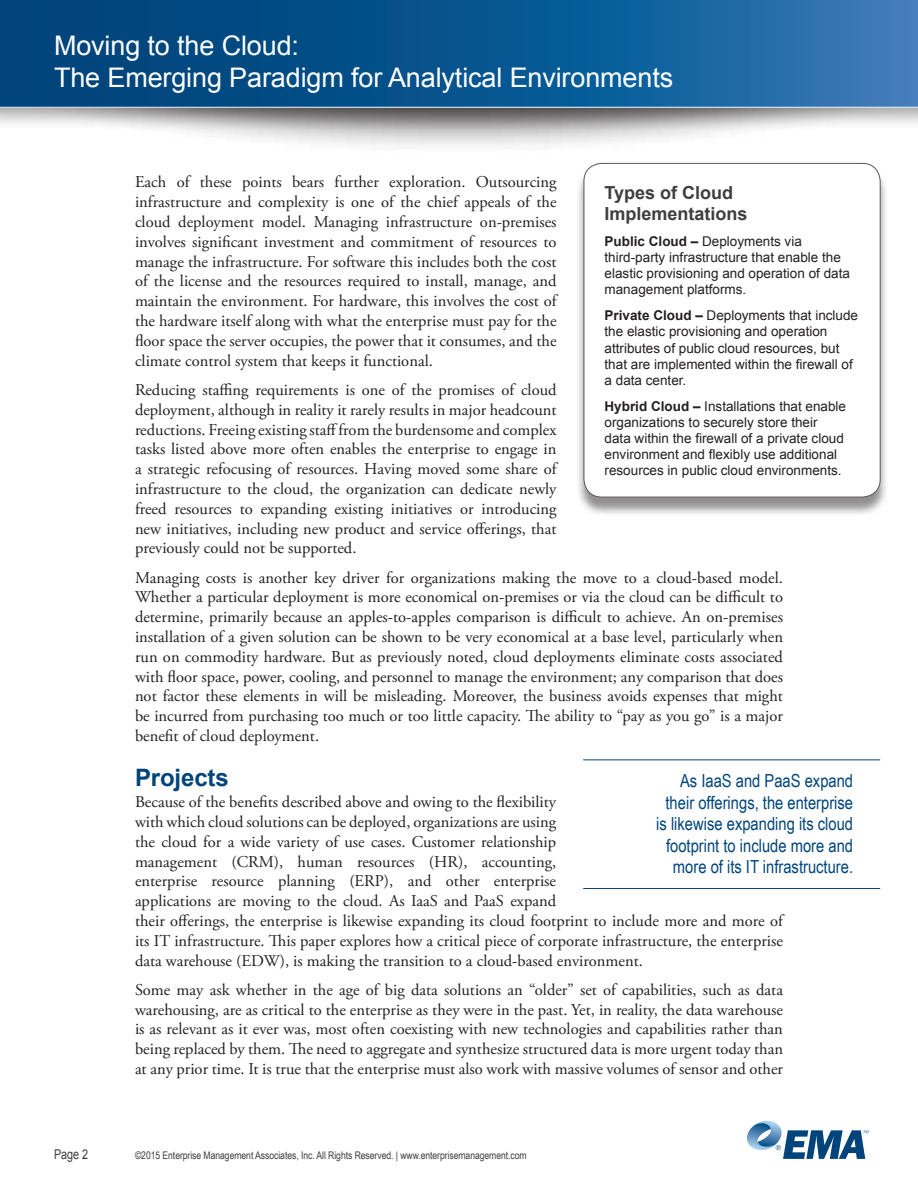
<style>
.page{position:relative;width:918px;height:1188px;background:#fff}
.page>*{position:absolute;margin:0;border:0;box-sizing:border-box;transform-origin:0 0}
.t1{font:27px/32.4px "Arial";letter-spacing:-.005em;color:#fff}
.Heading_1{font:700 24px "Arial";letter-spacing:-.005em;color:#00447b}
.Pull_quote{font:18px/21.6px "Arial Narrow";color:#00447b;text-align:right}
.t2{font:700 18px/21.6px "Arial";color:#3e3e3f}
.t3{font:16.5px/19.8px "Adobe Garamond Pro";color:#231f20;text-align:justify}
.t4{font:13.5px/16.2px "Arial";color:#231f20}
.t5{font:13.5px "Arial";color:#3e3e3f;scale:.8 1}
.t6{font:10.5px "Arial Narrow";letter-spacing:-.005em;color:#3e3e3f}
.s1{font-weight:700}
</style>
<div class="page">
<svg style="left:747px;top:1121px;width:122px;height:38px"></svg>
<div style="left:0;top:0;width:918px;height:155px;background:#231f20;opacity:.75"></div>
<div style="left:0;top:0;width:918px;height:129px;background:#231f20;opacity:.4"></div>
<svg style="left:0;top:0;width:918px;height:108px;background:#105993"></svg>
<div style="left:575px;top:165px;width:314px;height:351px;background:#231f20;opacity:.5"></div>
<div style="left:584px;top:163px;width:296px;height:334px;background:#fff;border-radius:18px"></div>
<div style="left:584px;top:163px;width:297px;height:334px;border:1px solid #57585a;border-radius:18px"></div>
<hr style="left:583px;top:760px;width:297px;height:1px;background:#00447b">
<hr style="left:583px;top:888px;width:297px;height:1px;background:#00447b">
<h1 class="t1" style="left:54px;top:29px;width:621px">Moving to the Cloud:<br>The Emerging Paradigm for Analytical Environments</h1>
<p class="t3" style="left:135px;top:173px;width:423px">Each of these points bears further exploration. Outsourcing infrastructure and complexity is one of the chief appeals of the cloud deployment model. Managing infrastructure on-premises involves significant investment and commitment of resources to manage the infrastructure. For software this includes both the cost of the license and the resources required to install, manage, and maintain the environment. For hardware, this involves the cost of the hardware itself along with what the enterprise must pay for the floor space the server occupies, the power that it consumes, and the climate control system that keeps it functional.</p>
<p class="t3" style="left:135px;top:380px;width:423px">Reducing staffing requirements is one of the promises of cloud deployment, although in reality it rarely results in major headcount reductions. Freeing existing staff from the burdensome and complex tasks listed above more often enables the enterprise to engage in a strategic refocusing of resources. Having moved some share of infrastructure to the cloud, the organization can dedicate newly freed resources to expanding existing initiatives or introducing new initiatives, including new product and service offerings, that previously could not be supported.</p>
<p class="t3" style="left:135px;top:568px;width:650px">Managing costs is another key driver for organizations making the move to a cloud-based model.<br>Whether a particular deployment is more economical on-premises or via the cloud can be difficult to determine, primarily because an apples-to-apples comparison is difficult to achieve. An on-premises installation of a given solution can be shown to be very economical at a base level, particularly when run on commodity hardware. But as previously noted, cloud deployments eliminate costs associated with floor space, power, cooling, and personnel to manage the environment; any comparison that does not factor these elements in will be misleading. Moreover, the business avoids expenses that might be incurred from purchasing too much or too little capacity. The ability to “pay as you go” is a major benefit of cloud deployment.</p>
<p class="Heading_1" style="left:135px;top:762px;width:95px">Projects</p>
<p class="t3" style="left:135px;top:793px;width:650px;text-align:left">Because of the benefits described above and owing to the flexibility<br>with which cloud solutions can be deployed, organizations are using<br>the cloud for a wide variety of use cases. Customer relationship<br>management (CRM), human resources (HR), accounting,<br>enterprise resource planning (ERP), and other enterprise<br>applications are moving to the cloud. As IaaS and PaaS expand<br>their offerings, the enterprise is likewise expanding its cloud footprint to include more and more of its IT infrastructure. This paper explores how a critical piece of corporate infrastructure, the enterprise data warehouse (EDW), is making the transition to a cloud-based environment.</p>
<p class="t3" style="left:135px;top:980px;width:650px">Some may ask whether in the age of big data solutions an “older” set of capabilities, such as data warehousing, are as critical to the enterprise as they were in the past. Yet, in reality, the data warehouse is as relevant as it ever was, most often coexisting with new technologies and capabilities rather than being replaced by them. The need to aggregate and synthesize structured data is more urgent today than at any prior time. It is true that the enterprise must also work with massive volumes of sensor and other</p>
<p class="t2" style="left:605px;top:182px;width:145px">Types of Cloud<br>Implementations</p>
<p class="t4" style="left:605px;top:233px;width:247px"><span class="s1">Public Cloud –</span> Deployments via third-party infrastructure that enable the elastic provisioning and operation of data management platforms.</p>
<p class="t4" style="left:605px;top:307px;width:255px"><span class="s1">Private Cloud –</span> Deployments that include the elastic provisioning and operation attributes of public cloud resources, but that are implemented within the firewall of a data center.</p>
<p class="t4" style="left:605px;top:398px;width:243px"><span class="s1">Hybrid Cloud –</span> Installations that enable organizations to securely store their data within the firewall of a private cloud environment and flexibly use additional resources in public cloud environments.</p>
<p class="Pull_quote" style="left:656px;top:769px;width:198px">As IaaS and PaaS expand their offerings, the enterprise is likewise expanding its cloud footprint to include more and more of its IT infrastructure.</p>
<p class="t5" style="left:54px;top:1145px;width:44px">Page 2</p>
<p class="t6" style="left:135px;top:1147px;width:393px">©2015 Enterprise Management Associates, Inc. All Rights Reserved. | www.enterprisemanagement.com</p>
</div>
